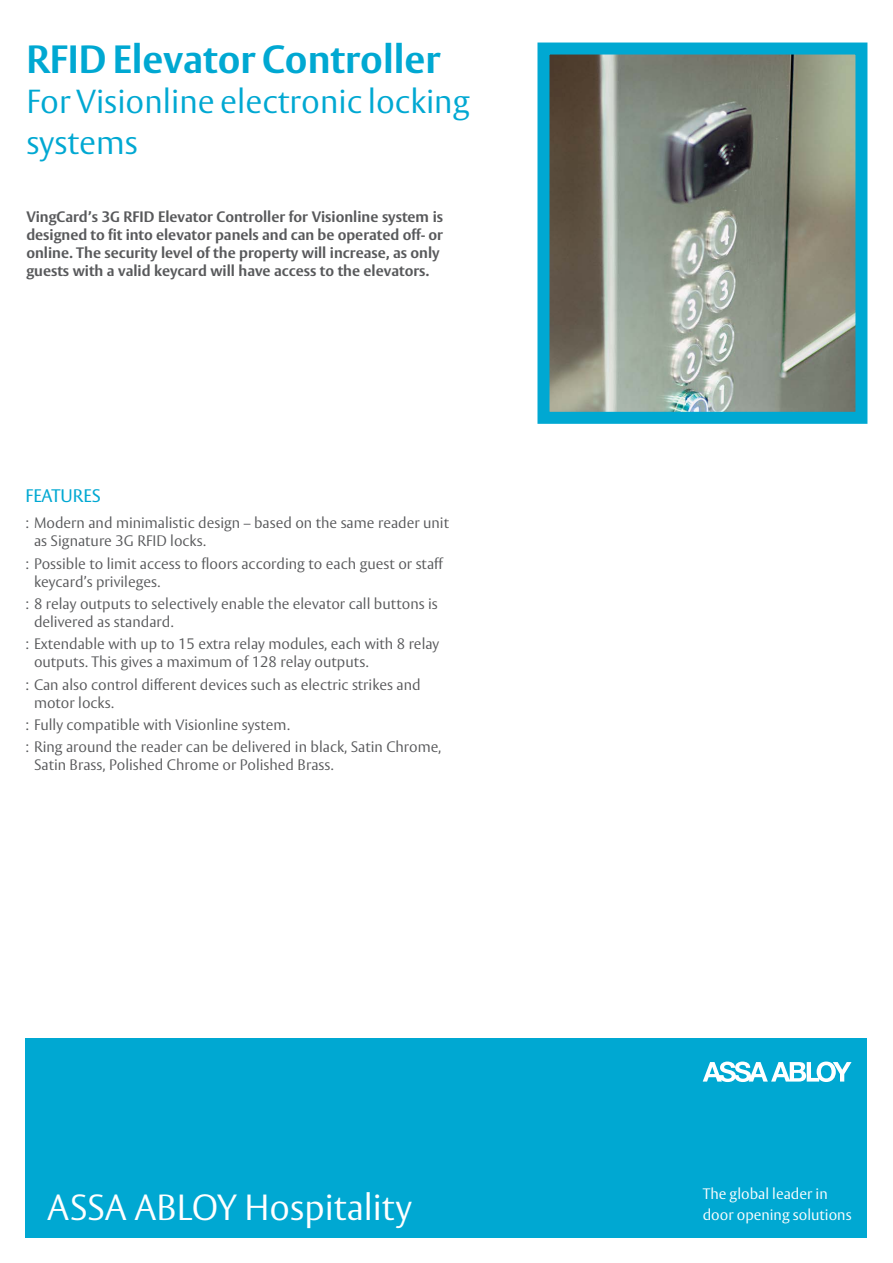
<style>
.page{position:relative;width:893px;height:1263px;background:#fff}
.page>*{position:absolute;margin:0;border:0;box-sizing:border-box;transform-origin:0 0}
.Rubrik_pos{font:700 39px "ASSA Vesta";color:#00a8d2}
.t1{font:300 36px "ASSA Vesta";color:#fff}
.Rubrik_pos-2{font:300 33px "ASSA Vesta";color:#00a8d2}
.DS_Heading_3{font:18px "ASSA Vesta";color:#00a8d2}
.t2{font:300 15px/18px "ASSA Vesta";color:#58595b}
.DS_Ingress{font:700 15px/18px "ASSA Vesta";color:#58595b;text-align:justify}
.Bröd_neg{font:300 15px/21px "ASSA Vesta";color:#fff}
</style>
<div class="page">
<div style="left:26px;top:1038px;width:841px;height:199px;background:#00a8d2"></div>
<img style="left:550px;top:56px;width:304px;height:355px">
<div style="left:537px;top:43px;width:330px;height:381px;border:12px solid #00a8d2"></div>
<svg style="left:703px;top:1061px;width:148px;height:21px"></svg>
<p class="Rubrik_pos" style="left:26px;top:35px;width:416px">RFID Elevator Controller</p>
<p class="Rubrik_pos-2" style="left:26px;top:82px;width:445px">For Visionline electronic locking</p>
<p class="Rubrik_pos-2" style="left:26px;top:122px;width:113px">systems</p>
<p class="DS_Ingress" style="left:26px;top:208px;width:418px">VingCard’s 3G RFID Elevator Controller for Visionline system is designed to fit into elevator panels and can be operated off- or online. The security level of the property will increase, as only</p>
<p class="DS_Ingress" style="left:26px;top:262px;width:404px">guests with a valid keycard will have access to the elevators.</p>
<p class="DS_Heading_3" style="left:26px;top:485px;width:77px">FEATURES</p>
<p class="t2" style="left:34px;top:515px;width:417px;text-indent:-9px">: Modern and minimalistic design – based on the same reader unit as Signature 3G RFID locks.</p>
<p class="t2" style="left:34px;top:555px;width:410px;text-indent:-9px">: Possible to limit access to floors according to each guest or staff keycard’s privileges.</p>
<p class="t2" style="left:34px;top:595px;width:405px;text-indent:-9px">: 8 relay outputs to selectively enable the elevator call buttons is delivered as standard.</p>
<p class="t2" style="left:34px;top:636px;width:407px;text-indent:-9px">: Extendable with up to 15 extra relay modules, each with 8 relay outputs. This gives a maximum of 128 relay outputs.</p>
<p class="t2" style="left:34px;top:676px;width:388px;text-indent:-9px">: Can also control different devices such as electric strikes and motor locks.</p>
<p class="t2" style="left:26px;top:716px;width:266px">: Fully compatible with Visionline system.</p>
<p class="t2" style="left:34px;top:738px;width:409px;text-indent:-9px">: Ring around the reader can be delivered in black, Satin Chrome,<br>Satin Brass, Polished Chrome or Polished Brass.</p>
<p class="t1" style="left:47px;top:1186px;width:366px">ASSA ABLOY Hospitality</p>
<p class="Bröd_neg" style="left:703px;top:1184px;width:150px">The global leader in door opening solutions</p>
</div>
